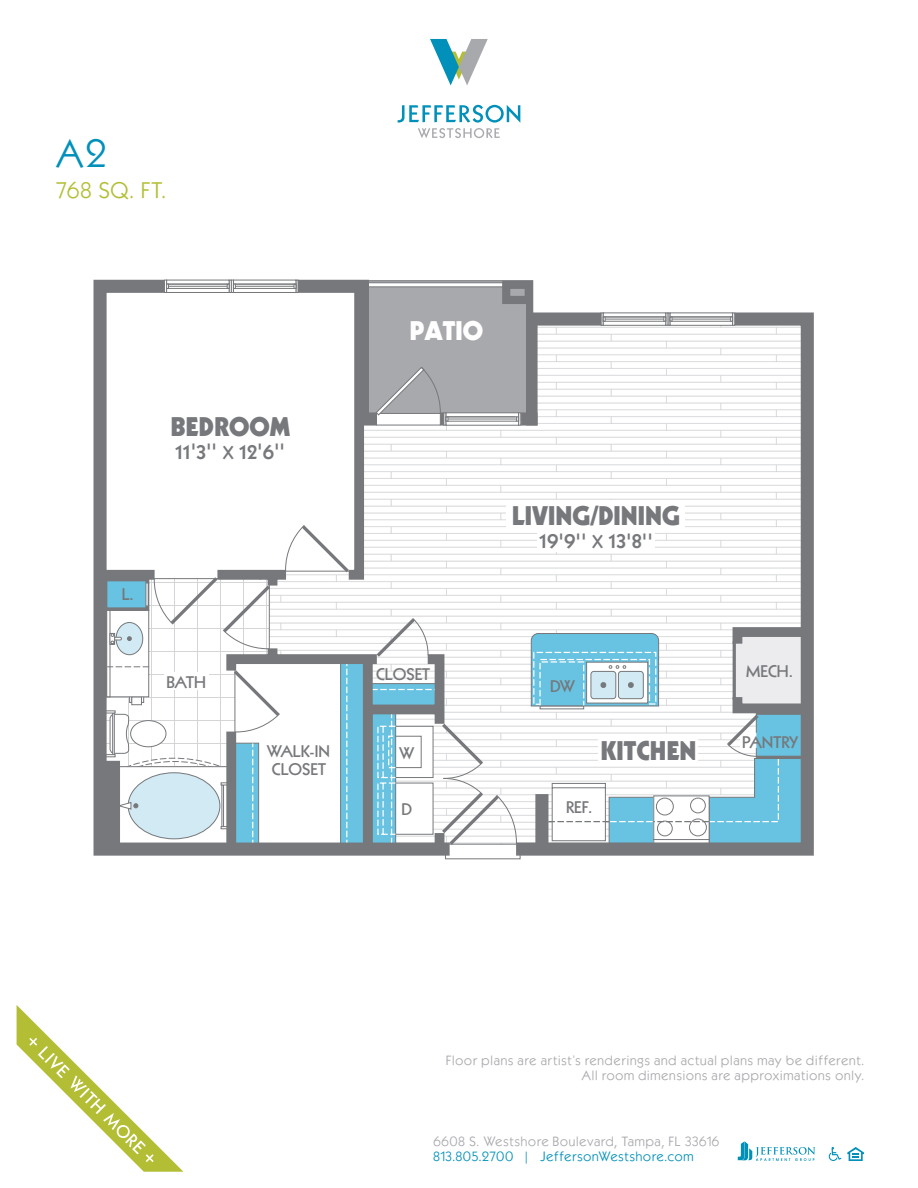
<style>
.page{position:relative;width:918px;height:1188px;background:#fff}
.page>*{position:absolute;margin:0;border:0;box-sizing:border-box;transform-origin:0 0}
.t1{font:35.25px "Kabel";color:#0090ba}
.t2{font:900 26.25px "Kabel";color:#76787b}
.t3{font:900 26.25px "Kabel";color:#fff}
.t4{font:800 22.95px "Kabel";color:#76787b}
.t5{font:20.25px "Kabel";color:#b3be35}
.t6{font:800 16.35px "Kabel";color:#76787b}
.t7{font:12px/15px "Kabel";letter-spacing:.035em;color:#a8a9ad;text-align:right}
.t8{font:12px "Kabel";letter-spacing:.025em;color:#0090ba}
.s1{font-size:18px}
</style>
<div class="page">
<svg style="left:430px;top:39px;width:58px;height:46px"></svg>
<svg style="left:398px;top:105px;width:122px;height:33px"></svg>
<svg style="left:17px;top:1005px;width:166px;height:167px"></svg>
<svg style="left:829px;top:1147px;width:12px;height:14px"></svg>
<svg style="left:847px;top:1147px;width:17px;height:14px"></svg>
<svg style="left:738px;top:1141px;width:77px;height:20px"></svg>
<svg style="left:445px;top:280px;width:369px;height:580px"></svg>
<svg style="left:93px;top:279px;width:356px;height:580px"></svg>
<svg style="left:102px;top:574px;width:172px;height:76px"></svg>
<div style="left:435px;top:833px;width:9px;height:16px;background:#76787b"></div>
<div style="left:535px;top:794px;width:13px;height:57px;background:#76787b"></div>
<div style="left:443px;top:412px;width:3px;height:14px;background:#fff;border:1px solid #76787b"></div>
<div style="left:518px;top:412px;width:3px;height:14px;background:#fff;border:1px solid #76787b"></div>
<div style="left:446px;top:412px;width:73px;height:14px;background:#fff;border:1px solid #76787b"></div>
<svg style="left:448px;top:417px;width:68px;height:5px"></svg>
<hr style="left:446px;top:416px;width:70px;height:1px;background:#76787b">
<hr style="left:446px;top:419px;width:71px;height:1px;background:#76787b">
<svg style="left:516px;top:416px;width:3px;height:6px"></svg>
<div style="left:376px;top:413px;width:65px;height:12px;background:#fff"></div>
<svg style="left:375px;top:366px;width:73px;height:56px"></svg>
<div style="left:358px;top:412px;width:19px;height:14px;background:#76787b"></div>
<div style="left:521px;top:412px;width:17px;height:14px;background:#76787b"></div>
<svg style="left:526px;top:302px;width:12px;height:123px"></svg>
<h1 class="t1" style="left:56px;top:131px;width:53px">A2</h1>
<h3 class="t5" style="left:56px;top:177px;width:112px">768 SQ. FT.</h3>
<h3 class="t6" style="left:122px;top:585px;width:14px">L.</h3>
<h2 class="t2" style="left:170px;top:410px;width:121px">BEDROOM</h2>
<h3 class="t4" style="left:176px;top:438px;width:111px">11'3'' <span class="s1">X</span> 12'6''</h3>
<h3 class="t6" style="left:166px;top:672px;width:41px">BATH</h3>
<h2 class="t3" style="left:409px;top:314px;width:75px">PATIO</h2>
<h3 class="t6" style="left:376px;top:664px;width:55px">CLOSET</h3>
<h2 class="t2" style="left:512px;top:499px;width:170px">LIVING/DINING</h2>
<h3 class="t4" style="left:539px;top:527px;width:115px">19'9'' <span class="s1">X</span> 13'8''</h3>
<h3 class="t6" style="left:550px;top:677px;width:26px">DW</h3>
<h3 class="t6" style="left:267px;top:742px;width:64px">WALK-IN</h3>
<h2 class="t2" style="left:600px;top:734px;width:98px">KITCHEN</h2>
<h3 class="t6" style="left:272px;top:760px;width:55px">CLOSET</h3>
<h3 class="t6" style="left:400px;top:743px;width:16px">W</h3>
<h3 class="t6" style="left:401px;top:800px;width:12px">D</h3>
<h3 class="t6" style="left:566px;top:798px;width:28px">REF.</h3>
<h3 class="t6" style="left:746px;top:662px;width:48px">MECH.</h3>
<h3 class="t6" style="left:742px;top:733px;width:57px">PANTRY</h3>
<p class="t7" style="left:446px;top:1053px;width:420px">Floor plans are artist’s renderings and actual plans may be different.<br>All room dimensions are approximations only.</p>
<p class="t7" style="left:433px;top:1134px;width:288px">6608 S. Westshore Boulevard, Tampa, FL 33616</p>
<p class="t8" style="left:433px;top:1149px;width:262px">813.805.2700 | JeffersonWestshore.com</p>
</div>
